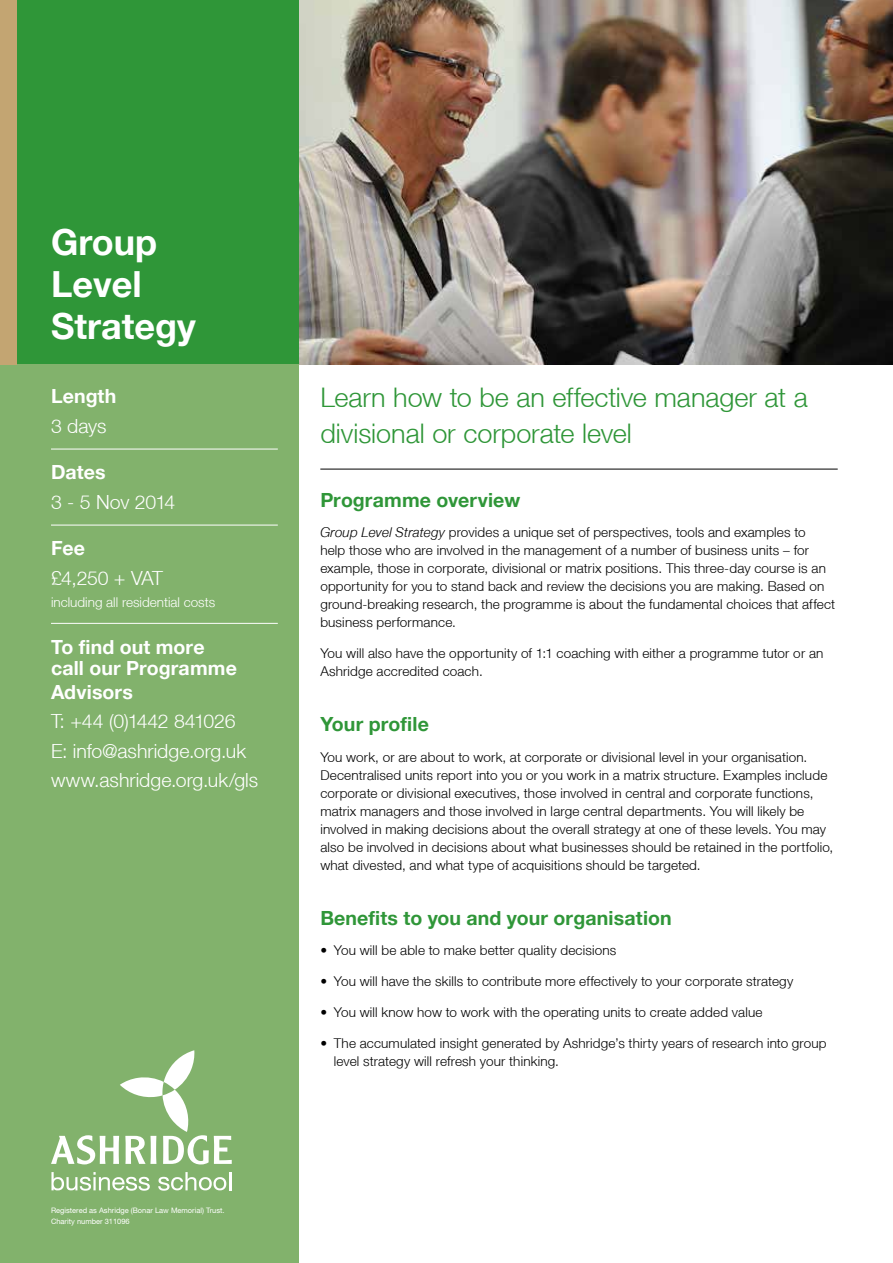
<style>
.page{position:relative;width:893px;height:1263px;background:#fff}
.page>*{position:absolute;margin:0;border:0;box-sizing:border-box;transform-origin:0 0}
.t1{font:700 36px/42px "Helvetica Neue";color:#fff}
.t2{font:300 27px/36px "Helvetica Neue";color:#2f9638}
.t3{font:300 19.5px/29.5px "Helvetica Neue";color:#fff}
.t4{font:700 19.5px "Helvetica Neue";letter-spacing:.005em;color:#2f9638}
.t5{font:700 19.5px/21px "Helvetica Neue";letter-spacing:.005em;color:#fff}
.t6{font:300 13.5px/18px "Helvetica Neue";letter-spacing:.01em;color:#000}
.t7{font:300 13.5px "Helvetica Neue";color:#fff}
.t8{font:7.5px/10.5px "Helvetica Neue";color:#fff}
.s1{font-style:italic}
</style>
<div class="page">
<div style="left:0;top:0;width:299px;height:365px;background:#2f9638"></div>
<div style="left:0;top:365px;width:299px;height:898px;background:#82b26c"></div>
<div style="left:0;top:0;width:17px;height:365px;background:#c3a572"></div>
<svg style="left:51px;top:1172px;width:99px;height:19px"></svg>
<svg style="left:158px;top:1172px;width:73px;height:19px"></svg>
<svg style="left:51px;top:1050px;width:181px;height:114px"></svg>
<hr style="left:51px;top:449px;width:227px;height:1px;background:#fff">
<hr style="left:51px;top:525px;width:227px;height:1px;background:#fff">
<hr style="left:51px;top:623px;width:227px;height:1px;background:#fff">
<hr style="left:320px;top:469px;width:518px;height:1px;background:#000">
<img style="left:299px;top:0;width:594px;height:365px">
<h1 class="t1" style="left:51px;top:220px;width:146px">Group<br>Level<br>Strategy</h1>
<h3 class="t5" style="left:51px;top:385px;width:67px">Length</h3>
<h3 class="t3" style="left:51px;top:411px;width:57px">3 days</h3>
<h3 class="t5" style="left:51px;top:461px;width:56px">Dates</h3>
<h3 class="t3" style="left:51px;top:487px;width:126px">3 - 5 Nov 2014</h3>
<h3 class="t5" style="left:51px;top:537px;width:35px">Fee</h3>
<h3 class="t3" style="left:51px;top:563px;width:113px">£4,250 + VAT</h3>
<p class="t7" style="left:51px;top:594px;width:166px">including all residential costs</p>
<h3 class="t5" style="left:51px;top:636px;width:187px">To find out more call our Programme</h3>
<h3 class="t5" style="left:51px;top:681px;width:84px">Advisors</h3>
<h3 class="t3" style="left:51px;top:706px;width:209px">T: +44 (0)1442 841026<br>E: info@ashridge.org.uk www.ashridge.org.uk/gls</h3>
<p class="t8" style="left:51px;top:1205px;width:175px">Registered as Ashridge (Bonar Law Memorial) Trust.<br>Charity number 311096</p>
<h2 class="t2" style="left:320px;top:379px;width:489px">Learn how to be an effective manager at a divisional or corporate level</h2>
<h3 class="t4" style="left:320px;top:488px;width:202px">Programme overview</h3>
<p class="t6" style="left:320px;top:523px;width:516px"><span class="s1">Group Level Strategy</span> provides a unique set of perspectives, tools and examples to<br>help those who are involved in the management of a number of business units – for example, those in corporate, divisional or matrix positions. This three-day course is an opportunity for you to stand back and review the decisions you are making. Based on ground-breaking research, the programme is about the fundamental choices that affect business performance.</p>
<p class="t6" style="left:320px;top:644px;width:505px">You will also have the opportunity of 1:1 coaching with either a programme tutor or an<br>Ashridge accredited coach.</p>
<h3 class="t4" style="left:320px;top:712px;width:110px">Your profile</h3>
<p class="t6" style="left:320px;top:748px;width:514px">You work, or are about to work, at corporate or divisional level in your organisation.<br>Decentralised units report into you or you work in a matrix structure. Examples include corporate or divisional executives, those involved in central and corporate functions, matrix managers and those involved in large central departments. You will likely be involved in making decisions about the overall strategy at one of these levels. You may also be involved in decisions about what businesses should be retained in the portfolio, what divested, and what type of acquisitions should be targeted.</p>
<h3 class="t4" style="left:320px;top:905px;width:353px">Benefits to you and your organisation</h3>
<p class="t6" style="left:320px;top:941px;width:298px">• You will be able to make better quality decisions</p>
<p class="t6" style="left:320px;top:972px;width:474px">• You will have the skills to contribute more effectively to your corporate strategy</p>
<p class="t6" style="left:320px;top:1003px;width:444px">• You will know how to work with the operating units to create added value</p>
<p class="t6" style="left:334px;top:1033px;width:494px;text-indent:-14px">• The accumulated insight generated by Ashridge’s thirty years of research into group level strategy will refresh your thinking.</p>
</div>
